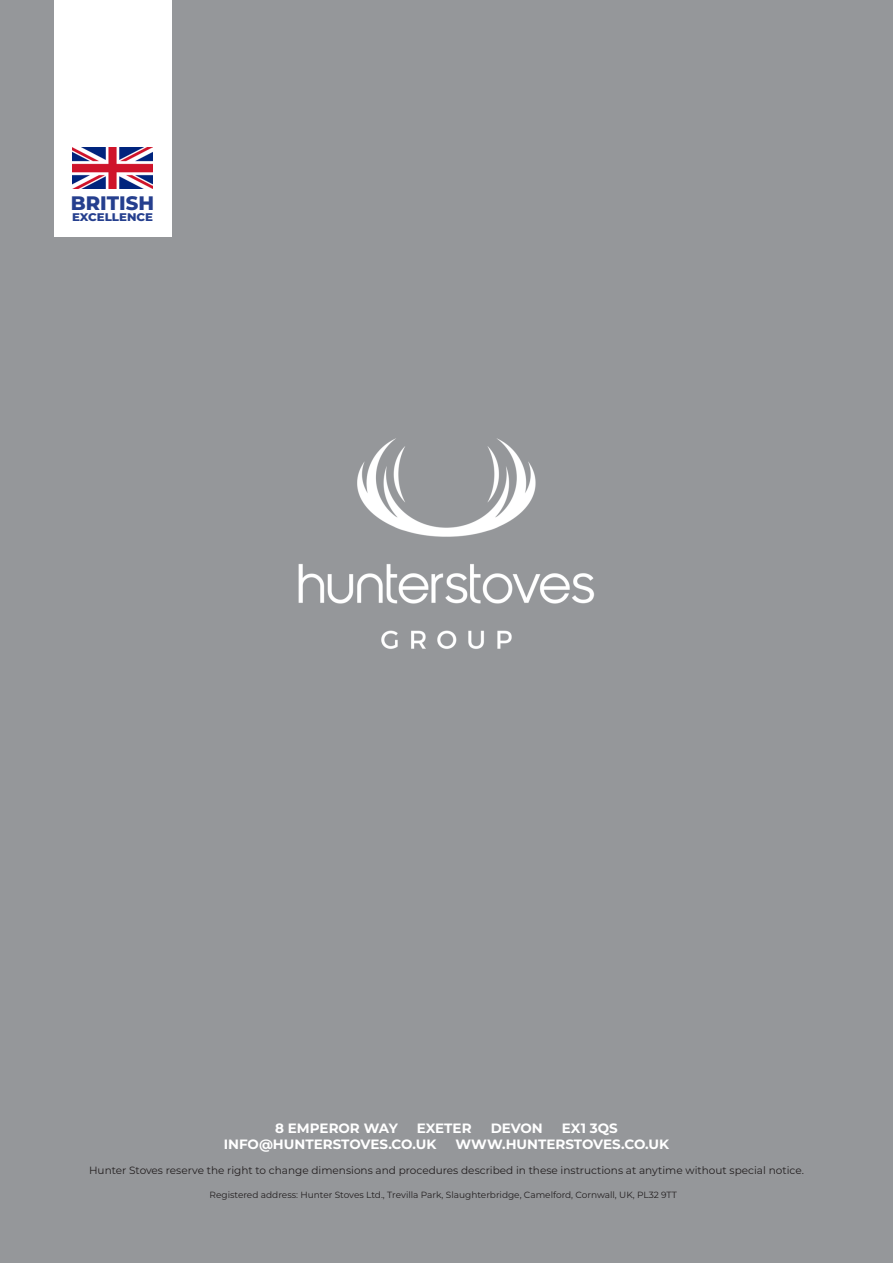
<style>
.page{position:relative;width:893px;height:1263px;background:#95979a}
.page>*{position:absolute;margin:0;border:0;box-sizing:border-box;transform-origin:0 0}
.t1{font:800 19.5px "Montserrat";color:#253f8e}
.t2{font:700 13.5px "Montserrat";color:#fff}
.t3{font:800 11.1px "Montserrat";color:#253f8e;scale:1.06 1}
.t4{font:10.5px "Montserrat";color:#231f20}
.Body_1{font:9px "Montserrat";color:#231f20}
</style>
<div class="page">
<img style="left:298px;top:438px;width:297px;height:211px">
<div style="left:54px;top:0;width:117px;height:236px;background:#fff"></div>
<img style="left:72px;top:148px;width:81px;height:40px">
<p class="t1" style="left:71px;top:189px;width:85px">BRITISH</p>
<p class="t3" style="left:72px;top:209px;width:78px">EXCELLENCE</p>
<p class="t2" style="left:275px;top:1118px;width:124px">8 EMPEROR WAY</p>
<p class="t2" style="left:417px;top:1118px;width:56px">EXETER</p>
<p class="t2" style="left:491px;top:1118px;width:54px">DEVON</p>
<p class="t2" style="left:562px;top:1118px;width:57px">EX1 3QS</p>
<p class="t2" style="left:224px;top:1134px;width:214px">INFO@HUNTERSTOVES.CO.UK</p>
<p class="t2" style="left:456px;top:1134px;width:215px">WWW.HUNTERSTOVES.CO.UK</p>
<p class="t4" style="left:89px;top:1163px;width:716px">Hunter Stoves reserve the right to change dimensions and procedures described in these instructions at anytime without special notice.</p>
<p class="Body_1" style="left:210px;top:1189px;width:469px">Registered address: Hunter Stoves Ltd., Trevilla Park, Slaughterbridge, Camelford, Cornwall, UK, PL32 9TT</p>
</div>
